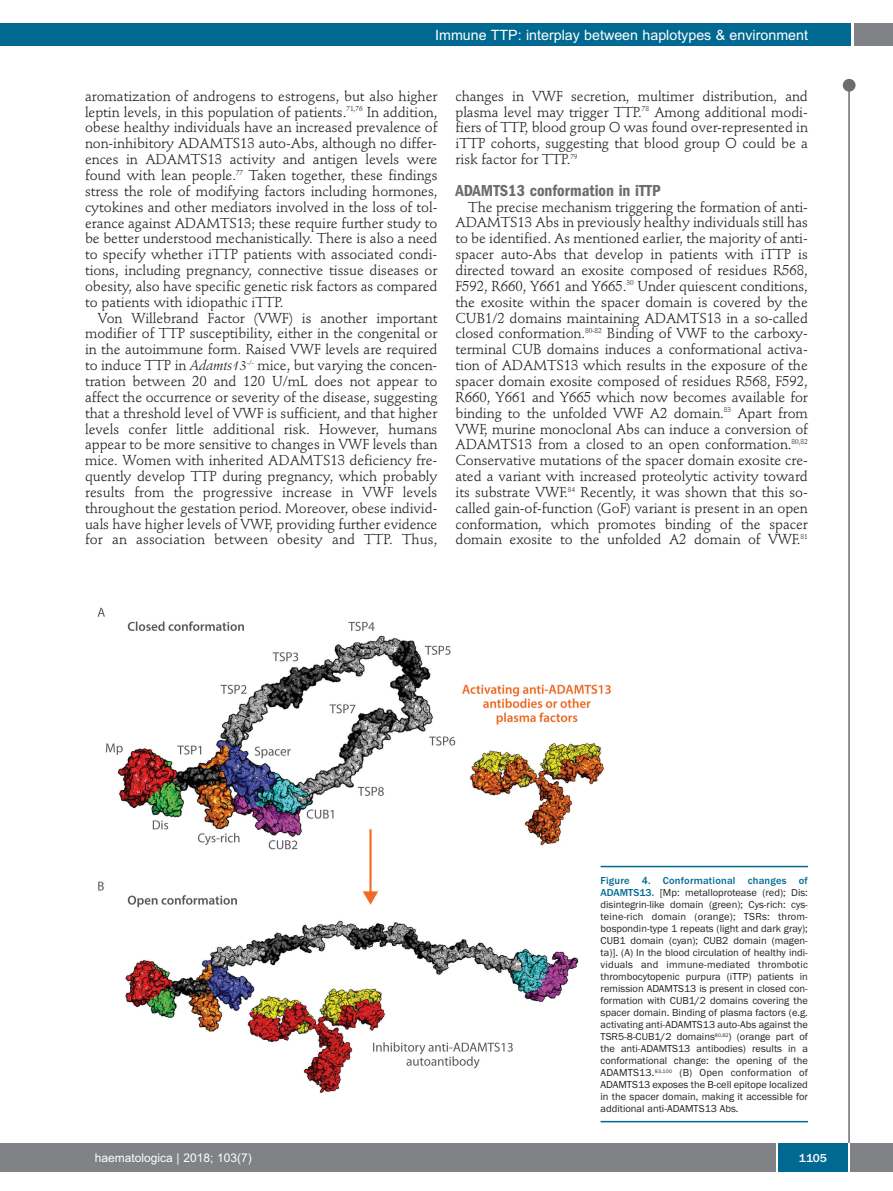
<style>
.page{position:relative;width:893px;height:1191px;background:#fff}
.page>*{position:absolute;margin:0;border:0;box-sizing:border-box;transform-origin:0 0}
.t1{font:600 condensed 16.5px "Franklin Gothic";color:#6c6d70}
.t2{font:14.25px/15.9px "Stempel Schneidler";letter-spacing:-.005em;color:#231f20;text-align:justify}
.t3{font:14.25px "Arial";color:#fff}
.t4{font:12px "Arial";color:#fff}
.t5{font:500 12px "Franklin Gothic";color:#fff}
.t6{font:10.5px/12px "Franklin Gothic";color:#231f20;text-align:justify}
.s1{font-style:italic}
.s2{font-weight:500;color:#006991}
</style>
<div class="page">
<div style="left:843px;top:79px;width:12px;height:13px;background:#6c6d70;border-radius:50%"></div>
<hr style="left:848px;top:81px;width:2px;height:1062px;background:#6c6d70">
<div style="left:854px;top:23px;width:39px;height:22px;background:#808285"></div>
<div style="left:1px;top:23px;width:849px;height:22px;background:#006991"></div>
<div style="left:0;top:1143px;width:893px;height:28px;background:#808285"></div>
<div style="left:778px;top:1143px;width:70px;height:28px;background:#006991"></div>
<hr style="left:776px;top:1143px;width:2px;height:28px;background:#fff">
<hr style="left:848px;top:1143px;width:2px;height:28px;background:#fff">
<hr style="left:0;top:23px;width:2px;height:22px;background:#006991">
<img style="left:97px;top:607px;width:539px;height:486px">
<hr style="left:601px;top:865px;width:207px;height:2px;background:#006991">
<hr style="left:601px;top:1120px;width:207px;height:2px;background:#006991">
<p class="t3" style="left:435px;top:27px;width:374px">Immune TTP: interplay between haplotypes &amp; environment</p>
<p class="t2" style="left:85px;top:89px;width:354px">aromatization of androgens to estrogens, but also higher leptin levels, in this population of patients.<sup>71,76</sup> In addition, obese healthy individuals have an increased prevalence of non-inhibitory ADAMTS13 auto-Abs, although no differ&shy;ences in ADAMTS13 activity and antigen levels were found with lean people.<sup>77</sup> Taken together, these findings stress the role of modifying factors including hormones, cytokines and other mediators involved in the loss of tol&shy;erance against ADAMTS13; these require further study to be better understood mechanistically. There is also a need to specify whether iTTP patients with associated condi&shy;tions, including pregnancy, connective tissue diseases or obesity, also have specific genetic risk factors as compared to patients with idiopathic iTTP.</p>
<p class="t2" style="left:85px;top:311px;width:354px;text-indent:13px">Von Willebrand Factor (VWF) is another important modifier of TTP susceptibility, either in the congenital or in the autoimmune form. Raised VWF levels are required to induce TTP in <span class="s1">Adamts13</span><sup>-/-</sup> mice, but varying the concen&shy;tration between 20 and 120 U/mL does not appear to affect the occurrence or severity of the disease, suggesting that a threshold level of VWF is sufficient, and that higher levels confer little additional risk. However, humans appear to be more sensitive to changes in VWF levels than mice. Women with inherited ADAMTS13 deficiency fre&shy;quently develop TTP during pregnancy, which probably results from the progressive increase in VWF levels throughout the gestation period. Moreover, obese individ&shy;uals have higher levels of VWF, providing further evidence for an association between obesity and TTP. Thus,</p>
<p class="t2" style="left:455px;top:89px;width:354px">changes in VWF secretion, multimer distribution, and plasma level may trigger TTP.<sup>78</sup> Among additional modi&shy;fiers of TTP, blood group O was found over-represented in iTTP cohorts, suggesting that blood group O could be a risk factor for TTP.<sup>79</sup></p>
<p class="t1" style="left:455px;top:185px;width:206px">ADAMTS13 conformation in iTTP</p>
<p class="t2" style="left:455px;top:200px;width:354px;text-indent:13px">The precise mechanism triggering the formation of anti-ADAMTS13 Abs in previously healthy individuals still has to be identified. As mentioned earlier, the majority of anti&shy;spacer auto-Abs that develop in patients with iTTP is directed toward an exosite composed of residues R568, F592, R660, Y661 and Y665.<sup>30</sup> Under quiescent conditions, the exosite within the spacer domain is covered by the CUB1/2 domains maintaining ADAMTS13 in a so-called closed conformation.<sup>80-82</sup> Binding of VWF to the carboxy&shy;terminal CUB domains induces a conformational activa&shy;tion of ADAMTS13 which results in the exposure of the spacer domain exosite composed of residues R568, F592, R660, Y661 and Y665 which now becomes available for binding to the unfolded VWF A2 domain.<sup>83</sup> Apart from VWF, murine monoclonal Abs can induce a conversion of ADAMTS13 from a closed to an open conformation.<sup>80,82<br></sup>Conservative mutations of the spacer domain exosite cre&shy;ated a variant with increased proteolytic activity toward its substrate VWF.<sup>84</sup> Recently, it was shown that this so&shy;called gain-of-function (GoF) variant is present in an open conformation, which promotes binding of the spacer domain exosite to the unfolded A2 domain of VWF.<sup>81</sup></p>
<p class="t6" style="left:601px;top:874px;width:209px"><span class="s2">Figure 4. Conformational changes of ADAMTS13.</span> [Mp: metalloprotease (red); Dis: disintegrin-like domain (green); Cys-rich: cys&shy;teine-rich domain (orange); TSRs: throm&shy;bospondin-type 1 repeats (light and dark gray); CUB1 domain (cyan); CUB2 domain (magen&shy;ta)]. (A) In the blood circulation of healthy indi&shy;viduals and immune-mediated thrombotic thrombocytopenic purpura (iTTP) patients in remission ADAMTS13 is present in closed con&shy;formation with CUB1/2 domains covering the spacer domain. Binding of plasma factors (e.g. activating anti-ADAMTS13 auto-Abs against the TSR5-8-CUB1/2 domains<sup>80,82</sup>) (orange part of the anti-ADAMTS13 antibodies) results in a conformational change: the opening of the ADAMTS13.<sup>83,100</sup> (B) Open conformation of ADAMTS13 exposes the B-cell epitope localized in the spacer domain, making it accessible for additional anti-ADAMTS13 Abs.</p>
<p class="t4" style="left:95px;top:1150px;width:158px">haematologica | 2018; 103(7)</p>
<p class="t5" style="left:799px;top:1150px;width:30px">1105</p>
</div>
